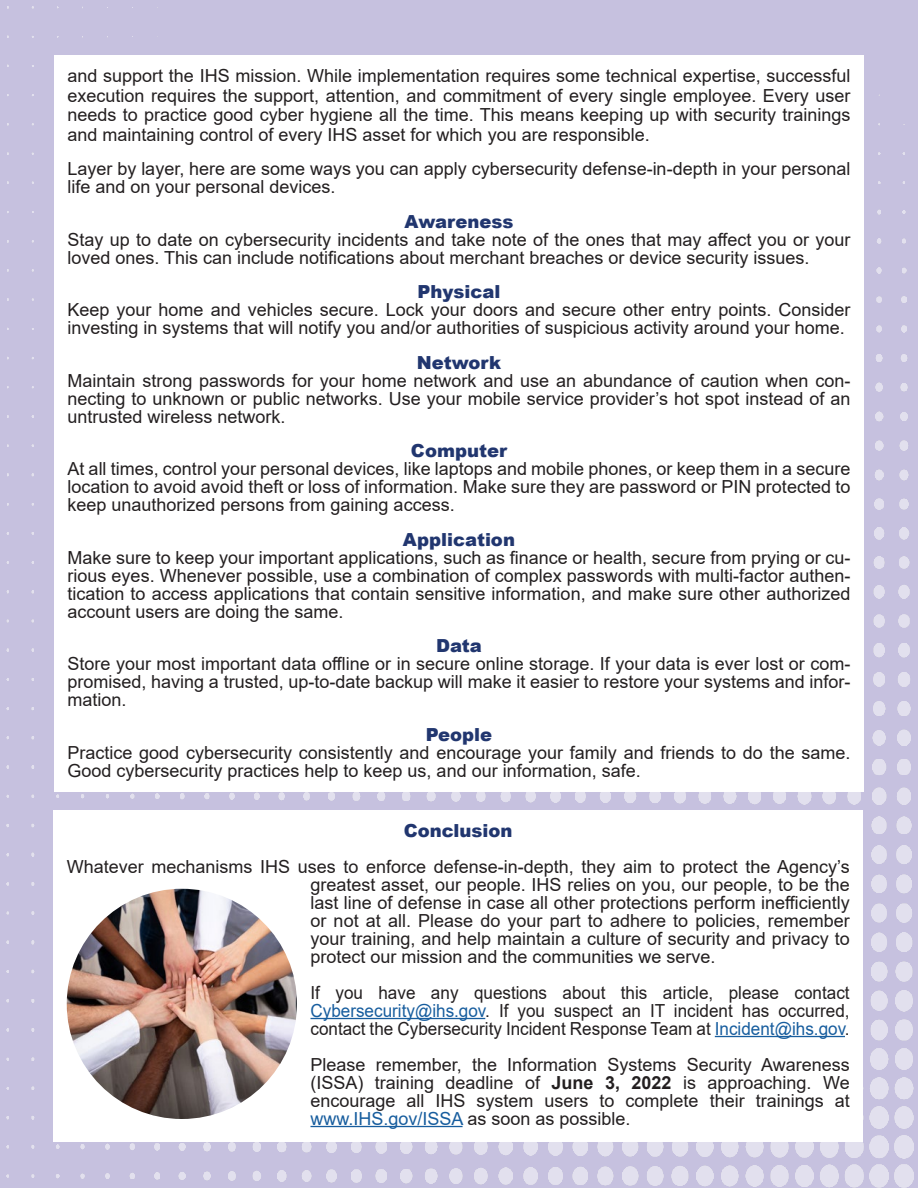
<style>
.page{position:relative;width:918px;height:1188px;background:#fff}
.page>*{position:absolute;margin:0;border:0;box-sizing:border-box;transform-origin:0 0}
.t1{font:18px/18px "Arial";color:#231f20;text-align:justify}
.t2{font:18px/18px "Arial";color:#231f20;text-align:justify;scale:.95 1}
.t3{font:900 18px "Arial";color:#21366f}
.s1{color:#175d9e}
.s2{font-weight:700}
</style>
<div class="page">
<img style="left:0;top:0;width:918px;height:1188px">
<div style="left:54px;top:56px;width:810px;height:736px;background:#fff"></div>
<div style="left:53px;top:810px;width:810px;height:331px;background:#fff"></div>
<hr style="left:310px;top:1018px;width:175px;height:1px;background:#175d9e">
<hr style="left:715px;top:1036px;width:130px;height:1px;background:#175d9e">
<hr style="left:310px;top:1126px;width:153px;height:1px;background:#175d9e">
<img style="left:67px;top:889px;width:230px;height:230px;border-radius:115px">
<p class="t1" style="left:68px;top:66px;width:784px;line-height:19.5px">and support the IHS mission. While implementation requires some technical expertise, successful execution requires the support, attention, and commitment of every single employee. Every user needs to practice good cyber hygiene all the time. This means keeping up with security trainings and maintaining control of every IHS asset for which you are responsible.</p>
<p class="t1" style="left:68px;top:160px;width:784px">Layer by layer, here are some ways you can apply cybersecurity defense-in-depth in your personal life and on your personal devices.</p>
<p class="t3" style="left:404px;top:208px;width:111px">Awareness</p>
<p class="t1" style="left:68px;top:230px;width:784px">Stay up to date on cybersecurity incidents and take note of the ones that may affect you or your loved ones. This can include notifications about merchant breaches or device security issues.</p>
<p class="t3" style="left:418px;top:279px;width:84px">Physical</p>
<p class="t1" style="left:68px;top:301px;width:784px">Keep your home and vehicles secure. Lock your doors and secure other entry points. Consider investing in systems that will notify you and/or authorities of suspicious activity around your home.</p>
<p class="t3" style="left:417px;top:349px;width:86px">Network</p>
<p class="t1" style="left:68px;top:371px;width:784px">Maintain strong passwords for your home network and use an abundance of caution when con&shy;necting to unknown or public networks. Use your mobile service provider’s hot spot instead of an untrusted wireless network.</p>
<p class="t3" style="left:411px;top:438px;width:98px">Computer</p>
<p class="t1" style="left:68px;top:460px;width:784px">At all times, control your personal devices, like laptops and mobile phones, or keep them in a secure location to avoid avoid theft or loss of information. Make sure they are password or PIN protected to keep unauthorized persons from gaining access.</p>
<p class="t3" style="left:403px;top:526px;width:114px">Application</p>
<p class="t1" style="left:68px;top:548px;width:784px">Make sure to keep your important applications, such as finance or health, secure from prying or cu&shy;rious eyes. Whenever possible, use a combination of complex passwords with multi-factor authen&shy;tication to access applications that contain sensitive information, and make sure other authorized account users are doing the same.</p>
<p class="t3" style="left:436px;top:633px;width:47px">Data</p>
<p class="t1" style="left:68px;top:655px;width:784px">Store your most important data offline or in secure online storage. If your data is ever lost or com&shy;promised, having a trusted, up-to-date backup will make it easier to restore your systems and infor&shy;mation.</p>
<p class="t3" style="left:426px;top:721px;width:68px">People</p>
<p class="t1" style="left:68px;top:743px;width:785px">Practice good cybersecurity consistently and encourage your family and friends to do the same.<br>Good cybersecurity practices help to keep us, and our information, safe.</p>
<p class="t3" style="left:404px;top:817px;width:110px">Conclusion</p>
<p class="t1" style="left:310px;top:857px;width:541px;text-indent:-244px">Whatever mechanisms IHS uses to enforce defense-in-depth, they aim to protect the Agency’s greatest asset, our people. IHS relies on you, our people, to be the last line of defense in case all other protections perform inefficiently or not at all. Please do your part to adhere to policies, remember your training, and help maintain a culture of security and privacy to protect our mission and the communities we serve.</p>
<p class="t2" style="left:310px;top:983px;width:569px">If you have any questions about this article, please contact <span class="s1">Cybersecurity@ihs.gov</span>. If you suspect an IT incident has occurred, contact the Cybersecurity Incident Response Team at <span class="s1">Incident@ihs.gov</span>.</p>
<p class="t1" style="left:310px;top:1055px;width:541px">Please remember, the Information Systems Security Awareness (ISSA) training deadline of <span class="s2">June 3, 2022</span> is approaching. We encourage all IHS system users to complete their trainings at</p>
<p class="t1" style="left:310px;top:1109px;width:322px"><span class="s1">www.IHS.gov/ISSA</span> as soon as possible.</p>
</div>
